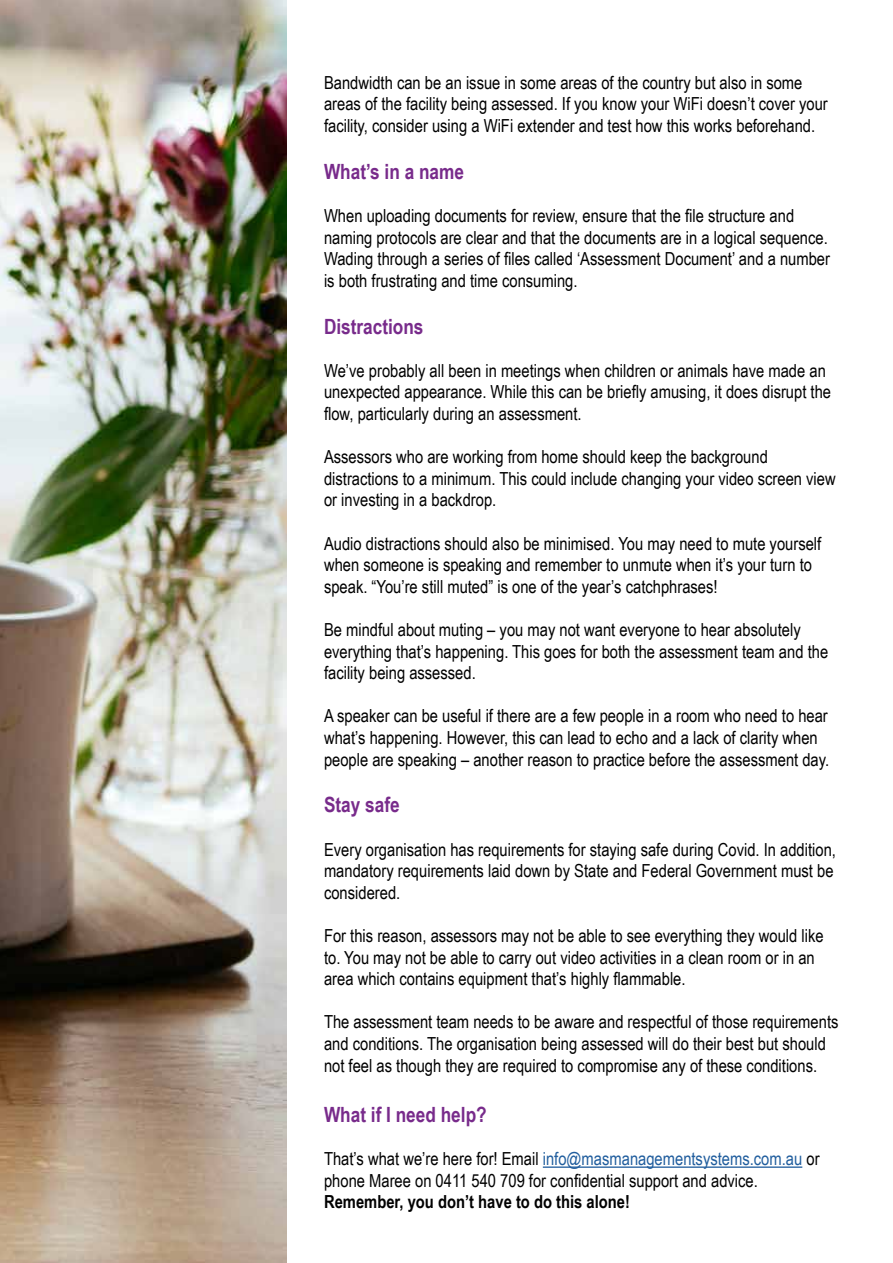
<style>
.page{position:relative;width:893px;height:1263px;background:#fff}
.page>*{position:absolute;margin:0;border:0;box-sizing:border-box;transform-origin:0 0}
.t1{font:700 21px "Arial Narrow";color:#782b8b}
.t2{font:18px/21.6px "Arial Narrow";color:#000}
.t3{font:700 18px "Arial Narrow";color:#000}
.s1{color:#215e9e}
</style>
<div class="page">
<hr style="left:543px;top:1166px;width:259px;height:2px;background:#215e9e">
<img style="left:0;top:0;width:286px;height:1263px">
<p class="t2" style="left:324px;top:71px;width:505px">Bandwidth can be an issue in some areas of the country but also in some areas of the facility being assessed. If you know your WiFi doesn’t cover your facility, consider using a WiFi extender and test how this works beforehand.</p>
<p class="t1" style="left:324px;top:155px;width:142px">What’s in a name</p>
<p class="t2" style="left:324px;top:204px;width:508px">When uploading documents for review, ensure that the file structure and naming protocols are clear and that the documents are in a logical sequence.<br>Wading through a series of files called ‘Assessment Document’ and a number is both frustrating and time consuming.</p>
<p class="t1" style="left:324px;top:310px;width:101px">Distractions</p>
<p class="t2" style="left:324px;top:359px;width:509px">We’ve probably all been in meetings when children or animals have made an unexpected appearance. While this can be briefly amusing, it does disrupt the flow, particularly during an assessment.</p>
<p class="t2" style="left:324px;top:445px;width:513px">Assessors who are working from home should keep the background distractions to a minimum. This could include changing your video screen view or investing in a backdrop.</p>
<p class="t2" style="left:324px;top:532px;width:499px">Audio distractions should also be minimised. You may need to mute yourself when someone is speaking and remember to unmute when it’s your turn to speak. “You’re still muted” is one of the year’s catchphrases!</p>
<p class="t2" style="left:324px;top:618px;width:506px">Be mindful about muting – you may not want everyone to hear absolutely everything that’s happening. This goes for both the assessment team and the facility being assessed.</p>
<p class="t2" style="left:324px;top:704px;width:507px">A speaker can be useful if there are a few people in a room who need to hear what’s happening. However, this can lead to echo and a lack of clarity when people are speaking – another reason to practice before the assessment day.</p>
<p class="t1" style="left:324px;top:789px;width:77px">Stay safe</p>
<p class="t2" style="left:324px;top:838px;width:513px">Every organisation has requirements for staying safe during Covid. In addition, mandatory requirements laid down by State and Federal Government must be considered.</p>
<p class="t2" style="left:324px;top:924px;width:501px">For this reason, assessors may not be able to see everything they would like to. You may not be able to carry out video activities in a clean room or in an area which contains equipment that’s highly flammable.</p>
<p class="t2" style="left:324px;top:1010px;width:516px">The assessment team needs to be aware and respectful of those requirements and conditions. The organisation being assessed will do their best but should not feel as though they are required to compromise any of these conditions.</p>
<p class="t1" style="left:324px;top:1099px;width:164px">What if I need help?</p>
<p class="t2" style="left:324px;top:1147px;width:497px">That’s what we’re here for! Email <span class="s1">info@masmanagementsystems.com.au</span> or phone Maree on 0411 540 709 for confidential support and advice.</p>
<p class="t3" style="left:324px;top:1188px;width:307px">Remember, you don’t have to do this alone!</p>
</div>
